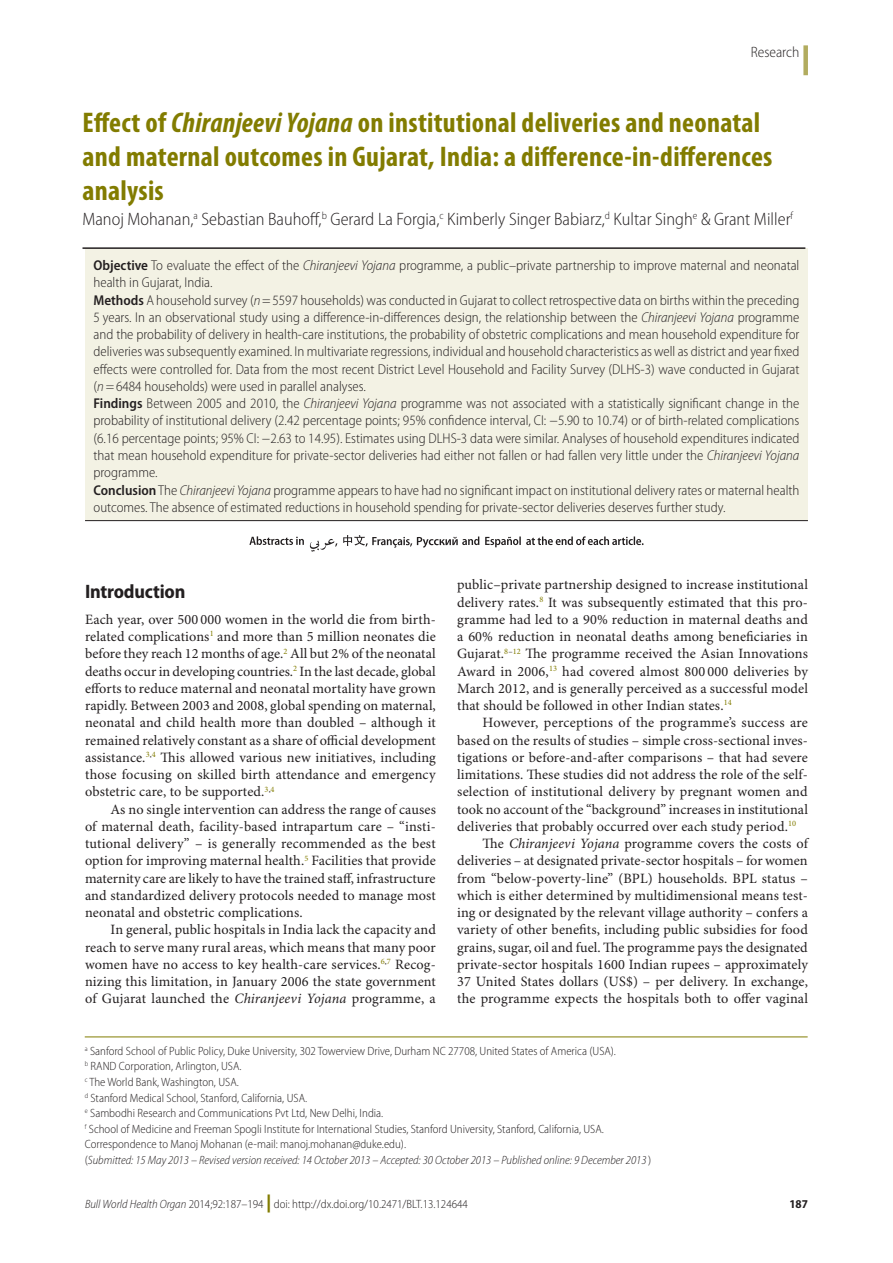
<style>
.page{position:relative;width:893px;height:1263px;background:#fff}
.page>*{position:absolute;margin:0;border:0;box-sizing:border-box;transform-origin:0 0}
.Article_Title{font:700 condensed 28.5px/33.8px "Myriad Pro";letter-spacing:.01em;color:#827c00}
.Head_1{font:700 semi-condensed 19.5px "Myriad Pro";letter-spacing:-.01em;color:#231f20}
.Authors{font:300 semi-condensed 18px "Myriad Pro";color:#231f20}
.Section_Title{font:300 semi-condensed 15px "Myriad Pro";color:#231f20}
.Para_Ind{font:14.25px/17.2px "Minion Pro";letter-spacing:.01em;color:#231f20;text-align:justify}
.Abstract_No_Ind{font:300 semi-condensed 14.25px/17.2px "Myriad Pro";color:#231f20}
.Para_No_Ind{font:14.25px/17.2px "Minion Pro";letter-spacing:.01em;color:#231f20;text-align:justify}
.Affiliations{font:300 semi-condensed 12px "Myriad Pro";color:#231f20}
.Submission_info{font:italic 300 semi-condensed 12px "Myriad Pro";color:#231f20}
.t1{font:700 semi-condensed 12px "Myriad Pro";color:#231f20}
.s1{font-style:italic}
.s2{font-weight:600}
.s3{font-style:normal}
.s4{font-weight:900;font-stretch:normal;font-size:18px;color:#827c00}
</style>
<div class="page">
<div style="left:803px;top:45px;width:5px;height:30px;background:#b2ac5f"></div>
<div style="left:85px;top:248px;width:723px;height:272px;background:#f3f2e4"></div>
<hr style="left:85px;top:1036px;width:723px;height:1px;background:#827c00">
<hr style="left:82px;top:247px;width:723px;height:2px;background:#231f20">
<hr style="left:85px;top:520px;width:723px;height:1px;background:#231f20">
<svg style="left:310px;top:535px;width:334px;height:17px"></svg>
<svg style="left:249px;top:536px;width:55px;height:9px"></svg>
<p class="Section_Title" style="left:751px;top:44px;width:50px">Research</p>
<p class="Article_Title" style="left:82px;top:106px;width:691px">Effect of <span class="s1">Chiranjeevi Yojana</span> on institutional deliveries and neonatal and maternal outcomes in Gujarat, India: a difference-in-differences analysis</p>
<p class="Authors" style="left:82px;top:209px;width:712px">Manoj Mohanan,<sup>a</sup> Sebastian Bauhoff,<sup>b</sup> Gerard La Forgia,<sup>c</sup> Kimberly Singer Babiarz,<sup>d</sup> Kultar Singh<sup>e</sup> &amp; Grant Miller<sup>f</sup></p>
<p class="Abstract_No_Ind" style="left:94px;top:257px;width:707px"><span class="s2">Objective</span> To evaluate the effect of the <span class="s1">Chiranjeevi Yojana</span> programme, a public–private partnership to improve maternal and neonatal health in Gujarat, India.</p>
<p class="Abstract_No_Ind" style="left:94px;top:292px;width:707px;text-align:justify"><span class="s2">Methods</span> A household survey (<span class="s1">n</span>=5597 households) was conducted in Gujarat to collect retrospective data on births within the preceding 5 years. In an observational study using a difference-in-differences design, the relationship between the <span class="s1">Chiranjeevi Yojana</span> programme and the probability of delivery in health-care institutions, the probability of obstetric complications and mean household expenditure for deliveries was subsequently examined. In multivariate regressions, individual and household characteristics as well as district and year fixed effects were controlled for. Data from the most recent District Level Household and Facility Survey (DLHS-3) wave conducted in Gujarat (<span class="s1">n</span>=6484 households) were used in parallel analyses.</p>
<p class="Abstract_No_Ind" style="left:94px;top:395px;width:707px;text-align:justify"><span class="s2">Findings</span> Between 2005 and 2010, the <span class="s1">Chiranjeevi Yojana</span> programme was not associated with a statistically significant change in the probability of institutional delivery (2.42 percentage points; 95% confidence interval, CI: −5.90 to 10.74) or of birth-related complications (6.16 percentage points; 95% CI: −2.63 to 14.95). Estimates using DLHS-3 data were similar. Analyses of household expenditures indicated that mean household expenditure for private-sector deliveries had either not fallen or had fallen very little under the <span class="s1">Chiranjeevi Yojana </span>programme.</p>
<p class="Abstract_No_Ind" style="left:94px;top:481px;width:707px"><span class="s2">Conclusion</span> The <span class="s1">Chiranjeevi Yojana</span> programme appears to have had no significant impact on institutional delivery rates or maternal health outcomes. The absence of estimated reductions in household spending for private-sector deliveries deserves further study.</p>
<p class="Head_1" style="left:85px;top:580px;width:102px">Introduction</p>
<p class="Para_No_Ind" style="left:85px;top:611px;width:352px">Each year, over 500 000 women in the world die from birth&shy;related complications<sup>1</sup> and more than 5 million neonates die before they reach 12 months of age.<sup>2</sup> All but 2% of the neonatal deaths occur in developing countries.<sup>2</sup> In the last decade, global efforts to reduce maternal and neonatal mortality have grown rapidly. Between 2003 and 2008, global spending on maternal, neonatal and child health more than doubled – although it remained relatively constant as a share of official development assistance.<sup>3</sup><sup>,</sup><sup>4</sup> This allowed various new initiatives, including those focusing on skilled birth attendance and emergency obstetric care, to be supported.<sup>3</sup><sup>,</sup><sup>4</sup></p>
<p class="Para_Ind" style="left:85px;top:801px;width:352px;text-indent:26px">As no single intervention can address the range of causes of maternal death, facility-based intrapartum care – “insti&shy;tutional delivery” – is generally recommended as the best option for improving maternal health.<sup>5</sup> Facilities that provide maternity care are likely to have the trained staff, infrastructure and standardized delivery protocols needed to manage most neonatal and obstetric complications.</p>
<p class="Para_Ind" style="left:85px;top:922px;width:352px;text-indent:26px">In general, public hospitals in India lack the capacity and reach to serve many rural areas, which means that many poor women have no access to key health-care services.<sup>6</sup><sup>,</sup><sup>7</sup> Recog&shy;nizing this limitation, in January 2006 the state government of Gujarat launched the <span class="s1">Chiranjeevi Yojana</span> programme, a</p>
<p class="Para_Ind" style="left:457px;top:577px;width:352px">public–private partnership designed to increase institutional delivery rates.<sup>8</sup> It was subsequently estimated that this pro&shy;gramme had led to a 90% reduction in maternal deaths and a 60% reduction in neonatal deaths among beneficiaries in Gujarat.<sup>8</sup><sup>–</sup><sup>12</sup> The programme received the Asian Innovations Award in 2006,<sup>13</sup> had covered almost 800 000 deliveries by March 2012, and is generally perceived as a successful model that should be followed in other Indian states.<sup>14</sup></p>
<p class="Para_Ind" style="left:457px;top:715px;width:352px;text-indent:26px">However, perceptions of the programme’s success are based on the results of studies – simple cross-sectional inves&shy;tigations or before-and-after comparisons – that had severe limitations. These studies did not address the role of the self&shy;selection of institutional delivery by pregnant women and took no account of the “background” increases in institutional deliveries that probably occurred over each study period.<sup>10</sup></p>
<p class="Para_Ind" style="left:457px;top:835px;width:352px;text-indent:26px">The <span class="s1">Chiranjeevi Yojana</span> programme covers the costs of deliveries – at designated private-sector hospitals – for women from “below-poverty-line” (BPL) households. BPL status – which is either determined by multidimensional means test&shy;ing or designated by the relevant village authority – confers a variety of other benefits, including public subsidies for food grains, sugar, oil and fuel. The programme pays the designated private-sector hospitals 1600 Indian rupees – approximately 37 United States dollars (US$) – per delivery. In exchange, the programme expects the hospitals both to offer vaginal</p>
<p class="Affiliations" style="left:85px;top:1044px;width:533px"><sup>a</sup> Sanford School of Public Policy, Duke University, 302 Towerview Drive, Durham NC 27708, United States of America (USA).</p>
<p class="Affiliations" style="left:85px;top:1060px;width:158px"><sup>b</sup> RAND Corporation, Arlington, USA.</p>
<p class="Affiliations" style="left:85px;top:1075px;width:156px"><sup>c</sup> The World Bank, Washington, USA.</p>
<p class="Affiliations" style="left:85px;top:1091px;width:224px"><sup>d</sup> Stanford Medical School, Stanford, California, USA.</p>
<p class="Affiliations" style="left:85px;top:1107px;width:300px"><sup>e</sup> Sambodhi Research and Communications Pvt Ltd, New Delhi, India.</p>
<p class="Affiliations" style="left:85px;top:1122px;width:521px"><sup>f</sup> School of Medicine and Freeman Spogli Institute for International Studies, Stanford University, Stanford, California, USA.</p>
<p class="Affiliations" style="left:85px;top:1138px;width:323px">Correspondence to Manoj Mohanan (e-mail: manoj.mohanan@duke.edu).</p>
<p class="Submission_info" style="left:85px;top:1154px;width:568px"><span class="s3">(</span>Submitted: 15 May 2013 – Revised version received: 14 October 2013 – Accepted: 30 October 2013 – Published online: 9 December 2013 <span class="s3">)</span></p>
<p class="Affiliations" style="left:85px;top:1198px;width:384px"><span class="s1">Bull World Health Organ</span> 2014;92:187–194 <span class="s4">|</span> doi: http://dx.doi.org/10.2471/BLT.13.124644</p>
<p class="t1" style="left:789px;top:1197px;width:20px">187</p>
</div>
